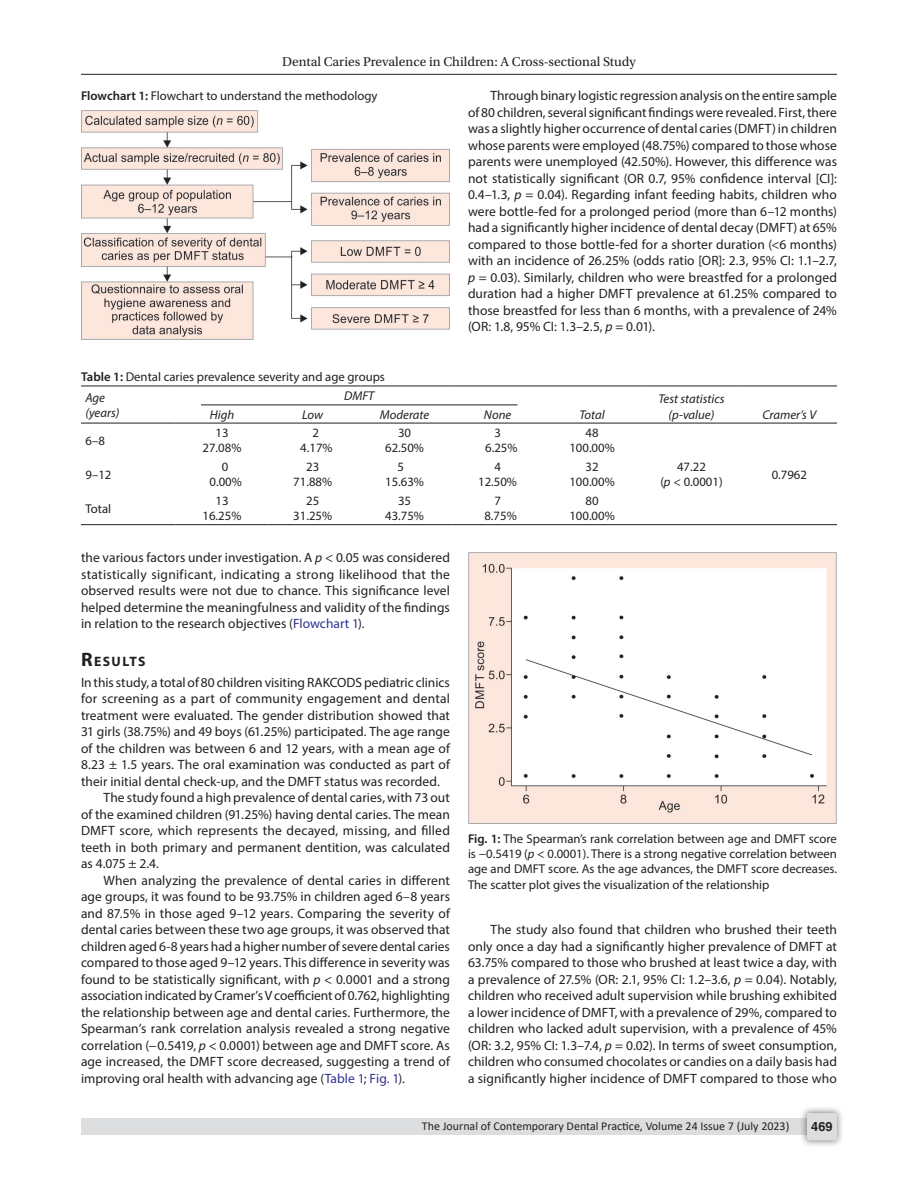
<style>
.page{position:relative;width:918px;height:1188px;background:#fff}
.page>*{position:absolute;margin:0;border:0;box-sizing:border-box;transform-origin:0 0}
.Head-1{font:700 13.65px "Myriad Pro";letter-spacing:.105em;color:#231f20}
.Para-Indent{font:13.5px/16.5px "Myriad Pro";letter-spacing:.005em;color:#231f20;text-align:justify}
.Para-NoIndent{font:13.5px/16.5px "Myriad Pro";color:#231f20;text-align:justify}
.t1{font:13.5px "Utopia Std";color:#231f20}
.FigCaption{font:12.75px/15.3px "Myriad Pro";color:#231f20;text-align:justify}
.TableBody{font:12.75px "Myriad Pro";color:#231f20}
.TableHeader{font:italic 12.75px "Myriad Pro";color:#231f20}
.TableCaption{font:12.75px "Myriad Pro";color:#231f20}
.t2{font:700 12.75px "Helvetica LT Std";color:#231f20}
.t3{font:12px "Calibri";color:#231f20}
.s1{font-weight:600}
.s2{font-style:italic}
.s3{color:#2e3092}
.s4{font-size:19.5px}
</style>
<div class="page">
<hr style="left:81px;top:74px;width:756px;height:1px;background:#231f20">
<div style="left:81px;top:1119px;width:756px;height:16px;background:#dcdddf"></div>
<div style="left:800px;top:1106px;width:44px;height:41px;background:#231f20;opacity:.61"></div>
<div style="left:807px;top:1113px;width:30px;height:27px;background:#dcdddf;border-radius:2px"></div>
<img style="left:82px;top:111px;width:367px;height:228px">
<hr style="left:81px;top:386px;width:95px;height:1px;background:#231f20">
<hr style="left:176px;top:386px;width:92px;height:1px;background:#231f20">
<hr style="left:268px;top:386px;width:89px;height:1px;background:#231f20">
<hr style="left:357px;top:386px;width:95px;height:1px;background:#231f20">
<hr style="left:452px;top:386px;width:91px;height:1px;background:#231f20">
<hr style="left:543px;top:386px;width:98px;height:1px;background:#231f20">
<hr style="left:641px;top:386px;width:101px;height:1px;background:#231f20">
<hr style="left:742px;top:386px;width:95px;height:1px;background:#231f20">
<hr style="left:176px;top:423px;width:92px;height:1px;background:#231f20">
<hr style="left:268px;top:423px;width:89px;height:1px;background:#231f20">
<hr style="left:357px;top:423px;width:95px;height:1px;background:#231f20">
<hr style="left:452px;top:423px;width:91px;height:1px;background:#231f20">
<hr style="left:543px;top:423px;width:98px;height:1px;background:#231f20">
<hr style="left:641px;top:423px;width:101px;height:1px;background:#231f20">
<hr style="left:742px;top:423px;width:95px;height:1px;background:#231f20">
<hr style="left:81px;top:423px;width:95px;height:1px;background:#231f20">
<hr style="left:81px;top:524px;width:95px;height:1px;background:#231f20">
<hr style="left:176px;top:524px;width:92px;height:1px;background:#231f20">
<hr style="left:268px;top:524px;width:89px;height:1px;background:#231f20">
<hr style="left:357px;top:524px;width:95px;height:1px;background:#231f20">
<hr style="left:452px;top:524px;width:91px;height:1px;background:#231f20">
<hr style="left:543px;top:524px;width:98px;height:1px;background:#231f20">
<hr style="left:641px;top:524px;width:101px;height:1px;background:#231f20">
<hr style="left:742px;top:524px;width:95px;height:1px;background:#231f20">
<hr style="left:201px;top:405px;width:317px;height:1px;background:#231f20">
<img style="left:468px;top:553px;width:369px;height:270px">
<p class="t1" style="left:282px;top:55px;width:355px">Dental Caries Prevalence in Children: A Cross-sectional Study</p>
<p class="FigCaption" style="left:81px;top:87px;width:298px"><span class="s1">Flowchart 1:</span> Flowchart to understand the methodology</p>
<p class="Para-Indent" style="left:468px;top:87px;width:371px;text-indent:22px">Through binary logistic regression analysis on the entire sample of 80 children, several significant findings were revealed. First, there was a slightly higher occurrence of dental caries (DMFT) in children whose parents were employed (48.75%) compared to those whose parents were unemployed (42.50%). However, this difference was not statistically significant (OR 0.7, 95% confidence interval [CI]:<br>0.4–1.3, <span class="s2">p</span> = 0.04). Regarding infant feeding habits, children who were bottle-fed for a prolonged period (more than 6–12 months) had a significantly higher incidence of dental decay (DMFT) at 65% compared to those bottle-fed for a shorter duration (&lt;6 months) with an incidence of 26.25% (odds ratio [OR]: 2.3, 95% CI: 1.1–2.7, <span class="s2">p</span> = 0.03). Similarly, children who were breastfed for a prolonged duration had a higher DMFT prevalence at 61.25% compared to those breastfed for less than 6 months, with a prevalence of 24% (OR: 1.8, 95% CI: 1.3–2.5, <span class="s2">p</span> = 0.01).</p>
<p class="TableCaption" style="left:81px;top:369px;width:306px"><span class="s1">Table 1:</span> Dental caries prevalence severity and age groups</p>
<p class="TableHeader" style="left:86px;top:389px;width:21px">Age</p>
<p class="TableHeader" style="left:86px;top:405px;width:36px">(years)</p>
<p class="TableHeader" style="left:344px;top:388px;width:32px">DMFT</p>
<p class="TableHeader" style="left:658px;top:391px;width:68px">Test statistics</p>
<p class="TableHeader" style="left:210px;top:406px;width:26px">High</p>
<p class="TableHeader" style="left:302px;top:406px;width:22px">Low</p>
<p class="TableHeader" style="left:380px;top:406px;width:51px">Moderate</p>
<p class="TableHeader" style="left:484px;top:406px;width:29px">None</p>
<p class="TableHeader" style="left:669px;top:406px;width:47px">(p-value)</p>
<p class="TableHeader" style="left:763px;top:406px;width:55px">Cramer’s V</p>
<p class="TableHeader" style="left:579px;top:406px;width:27px">Total</p>
<p class="TableBody" style="left:86px;top:433px;width:21px">6–8</p>
<p class="TableBody" style="left:215px;top:425px;width:15px">13</p>
<p class="TableBody" style="left:203px;top:440px;width:40px">27.08%</p>
<p class="TableBody" style="left:312px;top:425px;width:8px">2</p>
<p class="TableBody" style="left:300px;top:440px;width:34px">4.17%</p>
<p class="TableBody" style="left:398px;top:425px;width:15px">30</p>
<p class="TableBody" style="left:385px;top:440px;width:40px">62.50%</p>
<p class="TableBody" style="left:494px;top:425px;width:8px">3</p>
<p class="TableBody" style="left:485px;top:440px;width:34px">6.25%</p>
<p class="TableBody" style="left:586px;top:425px;width:15px">48</p>
<p class="TableBody" style="left:569px;top:440px;width:47px">100.00%</p>
<p class="TableBody" style="left:222px;top:459px;width:8px">0</p>
<p class="TableBody" style="left:210px;top:474px;width:34px">0.00%</p>
<p class="TableBody" style="left:306px;top:459px;width:15px">23</p>
<p class="TableBody" style="left:293px;top:474px;width:40px">71.88%</p>
<p class="TableBody" style="left:586px;top:459px;width:15px">32</p>
<p class="TableBody" style="left:569px;top:474px;width:47px">100.00%</p>
<p class="TableBody" style="left:677px;top:459px;width:30px">47.22</p>
<p class="TableBody" style="left:660px;top:474px;width:64px">(<span class="s2">p</span> &lt; 0.0001)</p>
<p class="TableBody" style="left:398px;top:459px;width:8px">5</p>
<p class="TableBody" style="left:385px;top:474px;width:40px">15.63%</p>
<p class="TableBody" style="left:494px;top:459px;width:8px">4</p>
<p class="TableBody" style="left:478px;top:474px;width:40px">12.50%</p>
<p class="TableBody" style="left:86px;top:467px;width:27px">9–12</p>
<p class="TableBody" style="left:772px;top:467px;width:37px">0.7962</p>
<p class="TableBody" style="left:86px;top:500px;width:27px">Total</p>
<p class="TableBody" style="left:215px;top:493px;width:15px">13</p>
<p class="TableBody" style="left:203px;top:508px;width:40px">16.25%</p>
<p class="TableBody" style="left:306px;top:493px;width:15px">25</p>
<p class="TableBody" style="left:293px;top:508px;width:40px">31.25%</p>
<p class="TableBody" style="left:398px;top:493px;width:15px">35</p>
<p class="TableBody" style="left:385px;top:508px;width:40px">43.75%</p>
<p class="Para-NoIndent" style="left:81px;top:549px;width:371px">the various factors under investigation. A <span class="s2">p</span> &lt; 0.05 was considered statistically significant, indicating a strong likelihood that the observed results were not due to chance. This significance level helped determine the meaningfulness and validity of the findings in relation to the research objectives (<span class="s3">Flowchart 1</span>).</p>
<p class="Head-1" style="left:81px;top:652px;width:66px"><span class="s4">R</span>ESULTS</p>
<p class="Para-NoIndent" style="left:81px;top:674px;width:371px">In this study, a total of 80 children visiting RAKCODS pediatric clinics for screening as a part of community engagement and dental treatment were evaluated. The gender distribution showed that 31 girls (38.75%) and 49 boys (61.25%) participated. The age range of the children was between 6 and 12 years, with a mean age of 8.23 ± 1.5 years. The oral examination was conducted as part of their initial dental check-up, and the DMFT status was recorded.</p>
<p class="Para-Indent" style="left:81px;top:789px;width:371px;text-indent:22px">The study found a high prevalence of dental caries, with 73 out of the examined children (91.25%) having dental caries. The mean DMFT score, which represents the decayed, missing, and filled teeth in both primary and permanent dentition, was calculated as 4.075 ± 2.4.</p>
<p class="Para-Indent" style="left:81px;top:872px;width:371px;text-indent:22px">When analyzing the prevalence of dental caries in different age groups, it was found to be 93.75% in children aged 6–8 years and 87.5% in those aged 9–12 years. Comparing the severity of dental caries between these two age groups, it was observed that children aged 6-8 years had a higher number of severe dental caries compared to those aged 9–12 years. This difference in severity was found to be statistically significant, with <span class="s2">p</span> &lt; 0.0001 and a strong association indicated by Cramer’s V coefficient of 0.762, highlighting the relationship between age and dental caries. Furthermore, the Spearman’s rank correlation analysis revealed a strong negative correlation (−0.5419, <span class="s2">p</span> &lt; 0.0001) between age and DMFT score. As age increased, the DMFT score decreased, suggesting a trend of improving oral health with advancing age (<span class="s3">Table 1</span>; <span class="s3">Fig. 1</span>).</p>
<p class="TableBody" style="left:494px;top:493px;width:8px">7</p>
<p class="TableBody" style="left:484px;top:508px;width:34px">8.75%</p>
<p class="TableBody" style="left:586px;top:493px;width:15px">80</p>
<p class="TableBody" style="left:569px;top:508px;width:47px">100.00%</p>
<p class="FigCaption" style="left:468px;top:831px;width:371px"><span class="s1">Fig. 1:</span> The Spearman’s rank correlation between age and DMFT score is −0.5419 (<span class="s2">p</span> &lt; 0.0001). There is a strong negative correlation between age and DMFT score. As the age advances, the DMFT score decreases.<br>The scatter plot gives the visualization of the relationship</p>
<p class="Para-Indent" style="left:468px;top:921px;width:371px;text-indent:22px">The study also found that children who brushed their teeth only once a day had a significantly higher prevalence of DMFT at 63.75% compared to those who brushed at least twice a day, with a prevalence of 27.5% (OR: 2.1, 95% CI: 1.2–3.6, <span class="s2">p</span> = 0.04). Notably, children who received adult supervision while brushing exhibited a lower incidence of DMFT, with a prevalence of 29%, compared to children who lacked adult supervision, with a prevalence of 45% (OR: 3.2, 95% CI: 1.3–7.4, <span class="s2">p</span> = 0.02). In terms of sweet consumption, children who consumed chocolates or candies on a daily basis had a significantly higher incidence of DMFT compared to those who</p>
<p class="t3" style="left:422px;top:1117px;width:369px">The Journal of Contemporary Dental Practice, Volume 24 Issue 7 (July 2023)</p>
<p class="t2" style="left:811px;top:1119px;width:23px">469</p>
</div>
